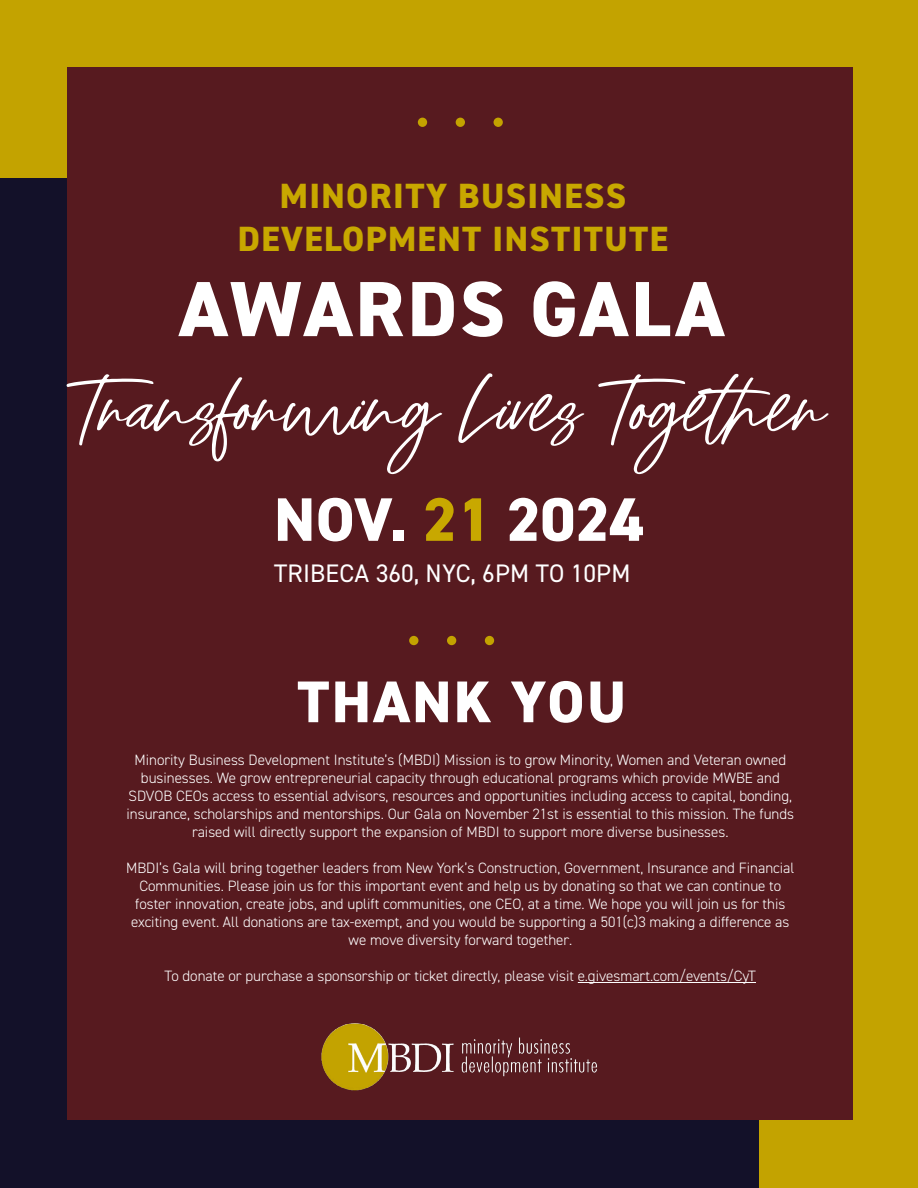
<style>
.page{position:relative;width:918px;height:1188px;background:#c3a300}
.page>*{position:absolute;margin:0;border:0;box-sizing:border-box;transform-origin:0 0}
.t1{font:105.75px "Austria Font Demo Version";color:#fff}
.t2{font:800 78.45px "DIN2014";letter-spacing:.035em;color:#fff}
.t3{font:800 61.65px "DIN2014";color:#fff}
.t4{font:800 58.95px "DIN2014";letter-spacing:.04em;color:#fff}
.t5{font:800 35.1px/42.2px "DIN2014";letter-spacing:.04em;color:#c8a800;text-align:center}
.t6{font:25.35px "DIN2014";letter-spacing:.01em;color:#fff}
.t7{font:300 15px/18px "DIN2014";color:#fff;text-align:center}
.s1{color:#c8a800}
</style>
<div class="page">
<div style="left:0;top:178px;width:758px;height:1010px;background:#131129"></div>
<div style="left:68px;top:68px;width:785px;height:1052px;background:#571a1f"></div>
<img style="left:321px;top:1023px;width:276px;height:68px">
<div style="left:409px;top:636px;width:9px;height:9px;background:#c3a300;border-radius:50%"></div>
<div style="left:447px;top:636px;width:9px;height:9px;background:#c3a300;border-radius:50%"></div>
<div style="left:485px;top:636px;width:9px;height:9px;background:#c3a300;border-radius:50%"></div>
<div style="left:418px;top:118px;width:9px;height:9px;background:#c3a300;border-radius:50%"></div>
<div style="left:456px;top:118px;width:9px;height:9px;background:#c3a300;border-radius:50%"></div>
<div style="left:494px;top:118px;width:9px;height:9px;background:#c3a300;border-radius:50%"></div>
<hr style="left:578px;top:982px;width:178px;height:1px;background:#fff">
<h3 class="t5" style="left:238px;top:175px;width:432px">MINORITY BUSINESS<br>DEVELOPMENT INSTITUTE</h3>
<h2 class="t2" style="left:179px;top:257px;width:547px">AWARDS GALA</h2>
<h1 class="t1" style="left:77px;top:359px;width:752px">Transforming Lives Together</h1>
<h3 class="t3" style="left:274px;top:479px;width:371px">NOV. <span class="s1">21</span> 2024</h3>
<h3 class="t6" style="left:274px;top:557px;width:358px">TRIBECA 360, NYC, 6PM TO 10PM</h3>
<h3 class="t4" style="left:297px;top:663px;width:330px">THANK YOU</h3>
<p class="t7" style="left:127px;top:751px;width:669px">Minority Business Development Institute’s (MBDI) Mission is to grow Minority, Women and Veteran owned businesses. We grow entrepreneurial capacity through educational programs which provide MWBE and SDVOB CEOs access to essential advisors, resources and opportunities including access to capital, bonding, insurance, scholarships and mentorships. Our Gala on November 21st is essential to this mission. The funds raised will directly support the expansion of MBDI to support more diverse businesses.</p>
<p class="t7" style="left:126px;top:859px;width:670px">MBDI’s Gala will bring together leaders from New York’s Construction, Government, Insurance and Financial Communities. Please join us for this important event and help us by donating so that we can continue to foster innovation, create jobs, and uplift communities, one CEO, at a time. We hope you will join us for this exciting event. All donations are tax-exempt, and you would be supporting a 501(c)3 making a difference as we move diversity forward together.</p>
<p class="t7" style="left:165px;top:967px;width:593px">To donate or purchase a sponsorship or ticket directly, please visit e.givesmart.com/events/CyT</p>
</div>
